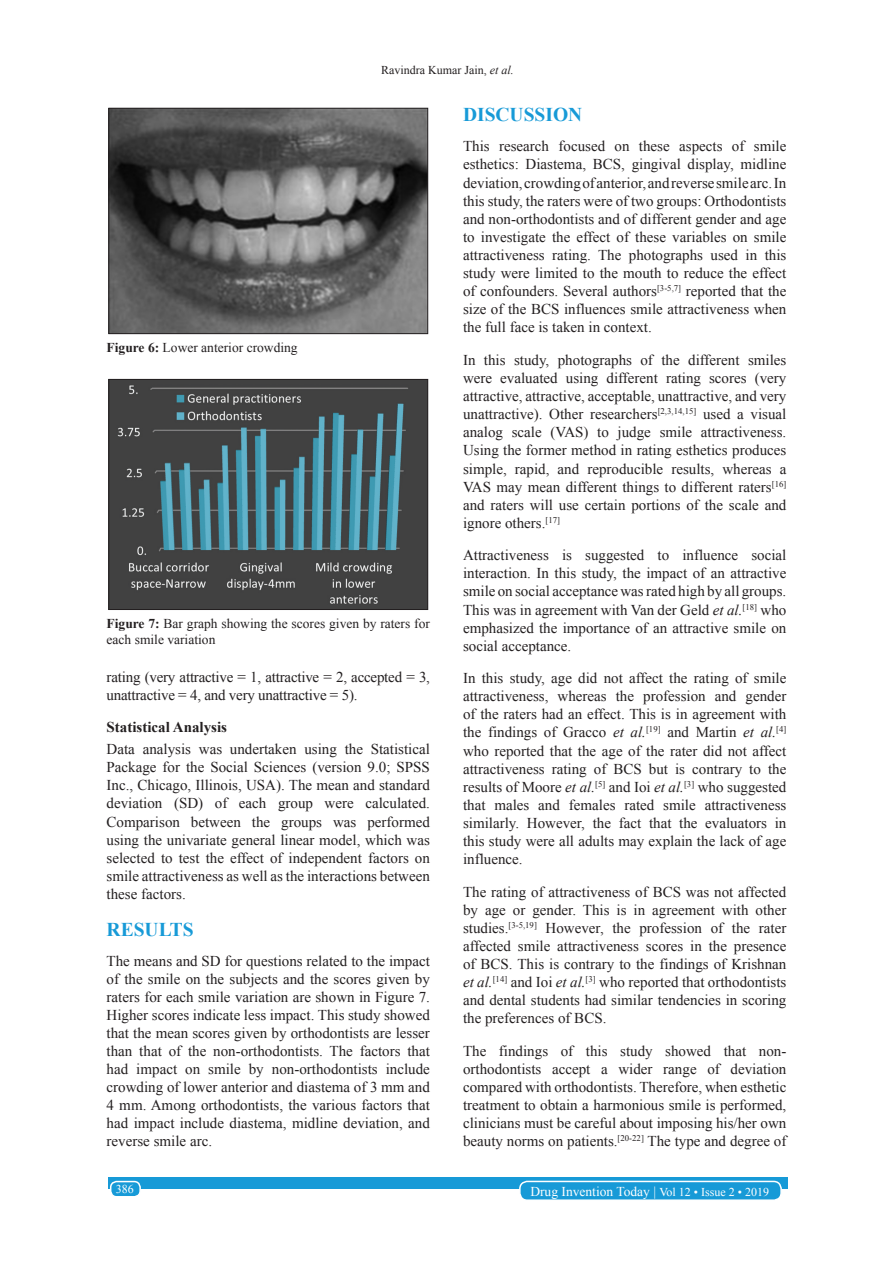
<style>
.page{position:relative;width:893px;height:1263px;background:#fff}
.page>*{position:absolute;margin:0;border:0;box-sizing:border-box;transform-origin:0 0}
.t1{font:700 19.5px "Times New Roman";color:#179ad7}
.TX{font:15px/18.1px "Times New Roman";color:#231f20;text-align:justify}
.t2{font:700 15px "Times New Roman";color:#231f20}
.FGC{font:13.5px/16.2px "Times New Roman";color:#231f20}
.foot1{font:13.5px "Times New Roman";color:#fff}
.t3{font:12px "Times New Roman";color:#231f20}
.foot1-2{font:12px "Times New Roman";color:#fff}
.s1{font-style:italic}
.s2{font-weight:700}
.s3{font-size:12px}
</style>
<div class="page">
<div style="left:108px;top:1177px;width:679px;height:12px;background:#179ad7"></div>
<div style="left:519px;top:1181px;width:261px;height:19px;background:#179ad7;border-radius:7px"></div>
<div style="left:519px;top:1180px;width:262px;height:21px;border:2px solid #fff;border-radius:7px"></div>
<div style="left:111px;top:1181px;width:29px;height:15px;background:#179ad7;border-radius:6px"></div>
<div style="left:110px;top:1180px;width:31px;height:17px;border:2px solid #fff;border-radius:6px"></div>
<img style="left:111px;top:110px;width:315px;height:222px">
<div style="left:109px;top:108px;width:319px;height:226px;border:1px solid #231f20"></div>
<img style="left:111px;top:381px;width:315px;height:226px">
<div style="left:109px;top:379px;width:319px;height:230px;border:1px solid #231f20"></div>
<p class="t3" style="left:381px;top:62px;width:134px">Ravindra Kumar Jain, <span class="s1">et al.</span></p>
<p class="FGC" style="left:106px;top:339px;width:192px"><span class="s2">Figure 6:</span> Lower anterior crowding</p>
<p class="FGC" style="left:106px;top:615px;width:325px"><span class="s2">Figure 7:</span> Bar graph showing the scores given by raters for each smile variation</p>
<p class="TX" style="left:106px;top:667px;width:325px">rating (very attractive = 1, attractive = 2, accepted = 3, unattractive = 4, and very unattractive = 5).</p>
<h2 class="t2" style="left:106px;top:716px;width:122px">Statistical Analysis</h2>
<p class="TX" style="left:106px;top:740px;width:325px">Data analysis was undertaken using the Statistical Package for the Social Sciences (version 9.0; SPSS Inc., Chicago, Illinois, USA). The mean and standard deviation (SD) of each group were calculated.<br>Comparison between the groups was performed using the univariate general linear model, which was selected to test the effect of independent factors on smile attractiveness as well as the interactions between these factors.</p>
<h1 class="t1" style="left:106px;top:915px;width:89px">RESULTS</h1>
<p class="TX" style="left:106px;top:951px;width:325px">The means and SD for questions related to the impact of the smile on the subjects and the scores given by raters for each smile variation are shown in Figure 7.<br>Higher scores indicate less impact. This study showed that the mean scores given by orthodontists are lesser than that of the non-orthodontists. The factors that had impact on smile by non-orthodontists include crowding of lower anterior and diastema of 3 mm and 4 mm. Among orthodontists, the various factors that had impact include diastema, midline deviation, and reverse smile arc.</p>
<h1 class="t1" style="left:463px;top:101px;width:121px">DISCUSSION</h1>
<p class="TX" style="left:463px;top:137px;width:325px">This research focused on these aspects of smile esthetics: Diastema, BCS, gingival display, midline deviation, crowding of anterior, and reverse smile arc. In this study, the raters were of two groups: Orthodontists and non-orthodontists and of different gender and age to investigate the effect of these variables on smile attractiveness rating. The photographs used in this study were limited to the mouth to reduce the effect of confounders. Several authors<sup>[3-5,7]</sup> reported that the size of the BCS influences smile attractiveness when the full face is taken in context.</p>
<p class="TX" style="left:463px;top:350px;width:325px">In this study, photographs of the different smiles were evaluated using different rating scores (very attractive, attractive, acceptable, unattractive, and very unattractive). Other researchers<sup>[2,3,14,15]</sup> used a visual analog scale (VAS) to judge smile attractiveness.<br>Using the former method in rating esthetics produces simple, rapid, and reproducible results, whereas a VAS may mean different things to different raters<sup>[16] </sup>and raters will use certain portions of the scale and ignore others.<sup>[17]</sup></p>
<p class="TX" style="left:463px;top:545px;width:325px">Attractiveness is suggested to influence social interaction. In this study, the impact of an attractive smile on social acceptance was rated high by all groups.<br>This was in agreement with Van der Geld <span class="s1">et al.</span><sup>[18]</sup> who emphasized the importance of an attractive smile on social acceptance.</p>
<p class="TX" style="left:463px;top:668px;width:325px">In this study, age did not affect the rating of smile attractiveness, whereas the profession and gender of the raters had an effect. This is in agreement with the findings of Gracco <span class="s1">et al.</span><sup>[19]</sup> and Martin <span class="s1">et al.</span><sup>[4] </sup>who reported that the age of the rater did not affect attractiveness rating of BCS but is contrary to the results of Moore <span class="s1">et al.</span><sup>[5]</sup> and Ioi <span class="s1">et al.</span><sup>[3]</sup> who suggested that males and females rated smile attractiveness similarly. However, the fact that the evaluators in this study were all adults may explain the lack of age influence.</p>
<p class="TX" style="left:463px;top:882px;width:325px">The rating of attractiveness of BCS was not affected by age or gender. This is in agreement with other studies.<sup>[3-5,19]</sup> However, the profession of the rater affected smile attractiveness scores in the presence of BCS. This is contrary to the findings of Krishnan <span class="s1">et al.</span><sup>[14]</sup> and Ioi <span class="s1">et al.</span><sup>[3]</sup> who reported that orthodontists and dental students had similar tendencies in scoring the preferences of BCS.</p>
<p class="TX" style="left:463px;top:1041px;width:325px">The findings of this study showed that non&shy;orthodontists accept a wider range of deviation compared with orthodontists. Therefore, when esthetic treatment to obtain a harmonious smile is performed, clinicians must be careful about imposing his/her own beauty norms on patients.<sup>[20-22]</sup> The type and degree of</p>
<p class="foot1-2" style="left:116px;top:1180px;width:19px">386</p>
<p class="foot1" style="left:530px;top:1181px;width:240px">Drug Invention Today | <span class="s3">Vol 12 • Issue 2 • 2019</span></p>
</div>
